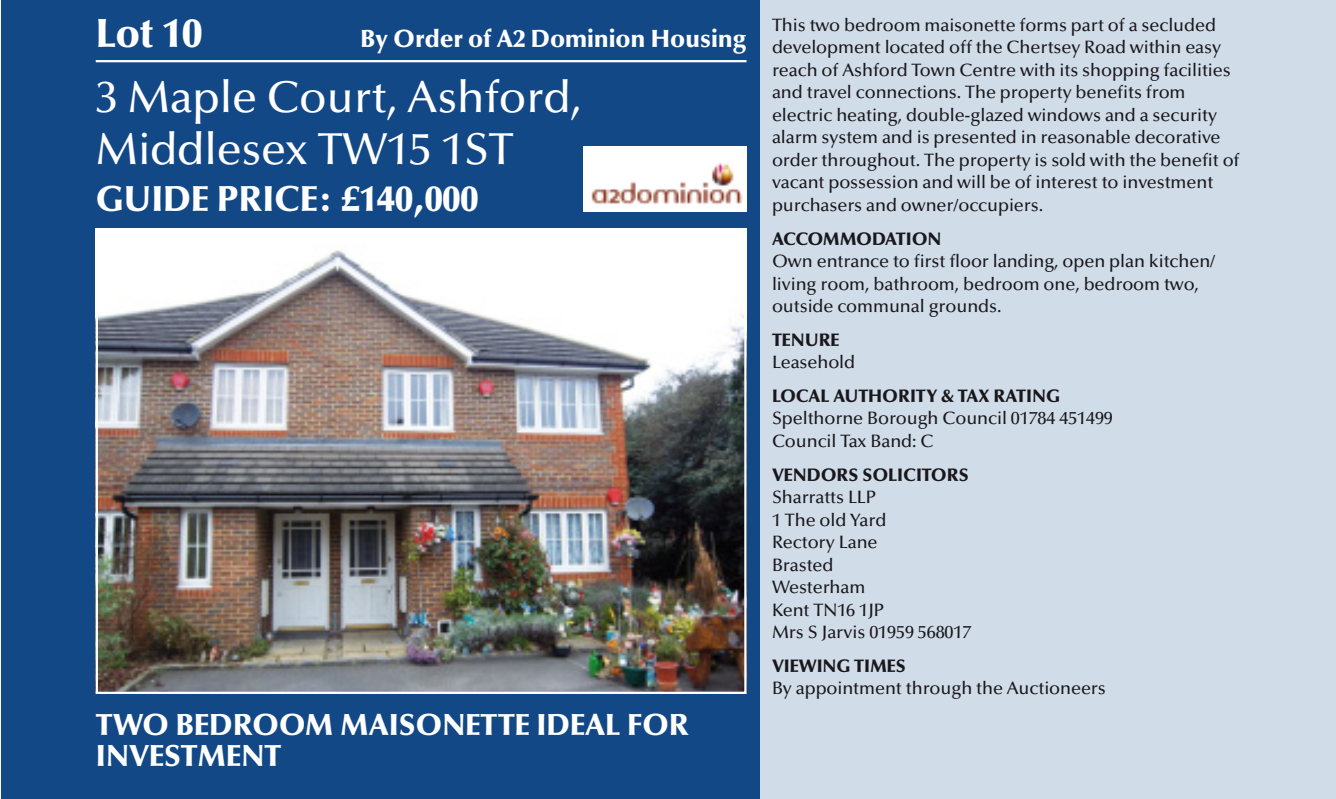
<style>
.page{position:relative;width:1336px;height:799px;background:#fff}
.page>*{position:absolute;margin:0;border:0;box-sizing:border-box;transform-origin:0 0}
.t1{font:500 45px/51.8px "Optima LT Std";letter-spacing:-.005em;color:#fff}
.t2{font:900 40.5px "Optima LT Std";color:#fff}
.t3{font:900 36px "Optima LT Std";letter-spacing:-.005em;color:#fff}
.t4{font:900 30.38px/30.4px "Optima LT Std";letter-spacing:-.005em;color:#fff}
.t5{font:900 24.75px "Optima LT Std";letter-spacing:-.005em;color:#fff}
.t6{font:500 18px/22.5px "Optima LT Std";letter-spacing:-.005em;color:#1a171c}
.t7{font:900 18px "Optima LT Std";letter-spacing:-.005em;color:#1a171c}
.t8{font:900 18px "Optima LT Std";letter-spacing:-.03em;color:#1a171c}
</style>
<div class="page">
<div style="left:1px;top:0;width:1334px;height:799px;background:#d0dde8"></div>
<div style="left:1px;top:0;width:758px;height:799px;background:#134887"></div>
<hr style="left:96px;top:60px;width:650px;height:2px;background:#fff">
<img style="left:99px;top:231px;width:644px;height:460px">
<div style="left:96px;top:228px;width:650px;height:466px;border:2px solid #fff"></div>
<img style="left:583px;top:146px;width:163px;height:65px">
<h2 class="t2" style="left:96px;top:17px;width:108px">Lot 10</h2>
<h3 class="t5" style="left:360px;top:29px;width:387px">By Order of A2 Dominion Housing</h3>
<h1 class="t1" style="left:96px;top:76px;width:488px">3 Maple Court, Ashford,<br>Middlesex TW15 1ST</h1>
<h3 class="t3" style="left:96px;top:184px;width:384px">GUIDE PRICE: £140,000</h3>
<h3 class="t4" style="left:96px;top:713px;width:595px">TWO BEDROOM MAISONETTE IDEAL FOR<br>INVESTMENT</h3>
<p class="t6" style="left:772px;top:15px;width:469px">This two bedroom maisonette forms part of a secluded development located off the Chertsey Road within easy reach of Ashford Town Centre with its shopping facilities and travel connections. The property benefits from electric heating, double-glazed windows and a security alarm system and is presented in reasonable decorative order throughout. The property is sold with the benefit of vacant possession and will be of interest to investment purchasers and owner/occupiers.</p>
<p class="t8" style="left:772px;top:231px;width:171px">ACCOMMODATION</p>
<p class="t6" style="left:772px;top:252px;width:445px">Own entrance to first floor landing, open plan kitchen/ living room, bathroom, bedroom one, bedroom two, outside communal grounds.</p>
<p class="t7" style="left:772px;top:332px;width:69px">TENURE</p>
<p class="t6" style="left:772px;top:353px;width:85px">Leasehold</p>
<p class="t7" style="left:772px;top:388px;width:289px">LOCAL AUTHORITY &amp; TAX RATING</p>
<p class="t6" style="left:772px;top:409px;width:342px">Spelthorne Borough Council 01784 451499<br>Council Tax Band: C</p>
<p class="t7" style="left:772px;top:467px;width:198px">VENDORS SOLICITORS</p>
<p class="t6" style="left:772px;top:488px;width:201px">Sharratts LLP<br>1 The old Yard<br>Rectory Lane<br>Brasted<br>Westerham<br>Kent TN16 1JP<br>Mrs S Jarvis 01959 568017</p>
<p class="t7" style="left:772px;top:658px;width:135px">VIEWING TIMES</p>
<p class="t6" style="left:772px;top:679px;width:335px">By appointment through the Auctioneers</p>
</div>
